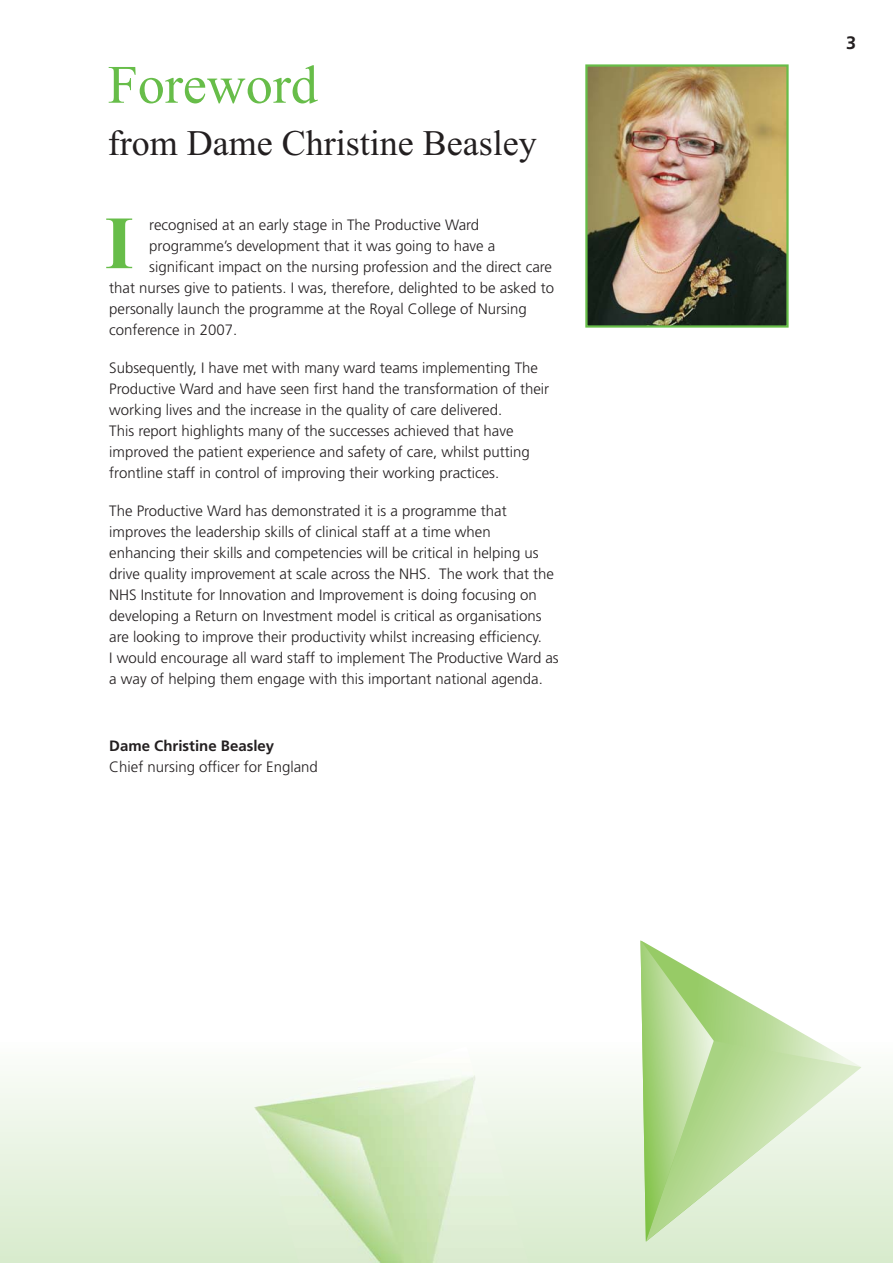
<style>
.page{position:relative;width:893px;height:1263px;background:#fff}
.page>*{position:absolute;margin:0;border:0;box-sizing:border-box;transform-origin:0 0}
.t1{font:700 75px "Times New Roman";color:#67bd49}
.t2{font:54px "Times New Roman";color:#67bd49}
.t3{font:36px "Times New Roman";color:#231f20}
.t4{font:700 18px "Frutiger";color:#231f20}
.t5{font:300 15px/21px "Frutiger";color:#231f20}
.t6{font:700 15px "Frutiger";color:#231f20}
</style>
<div class="page">
<div style="left:0;top:1042px;width:893px;height:221px;background:linear-gradient(to bottom,#fcfdfb,#d7ebcc)"></div>
<svg style="left:640px;top:940px;width:221px;height:302px"></svg>
<img style="left:254px;top:1046px;width:276px;height:217px">
<img style="left:588px;top:67px;width:198px;height:258px">
<div style="left:585px;top:64px;width:204px;height:264px;border:2px solid #67bd49"></div>
<h2 class="t2" style="left:108px;top:65px;width:211px">Foreword</h2>
<h3 class="t3" style="left:108px;top:130px;width:430px">from Dame Christine Beasley</h3>
<p class="t5" style="left:149px;top:215px;width:331px">recognised at an early stage in The Productive Ward</p>
<p class="t5" style="left:149px;top:236px;width:347px">programme’s development that it was going to have a</p>
<p class="t5" style="left:149px;top:257px;width:404px">significant impact on the nursing profession and the direct care</p>
<p class="t5" style="left:109px;top:278px;width:446px">that nurses give to patients. I was, therefore, delighted to be asked to</p>
<p class="t5" style="left:109px;top:299px;width:419px">personally launch the programme at the Royal College of Nursing</p>
<p class="t5" style="left:109px;top:320px;width:129px">conference in 2007.</p>
<p class="t5" style="left:109px;top:358px;width:441px">Subsequently, I have met with many ward teams implementing The Productive Ward and have seen first hand the transformation of their working lives and the increase in the quality of care delivered.<br>This report highlights many of the successes achieved that have improved the patient experience and safety of care, whilst putting frontline staff in control of improving their working practices.</p>
<p class="t5" style="left:109px;top:501px;width:451px">The Productive Ward has demonstrated it is a programme that improves the leadership skills of clinical staff at a time when enhancing their skills and competencies will be critical in helping us drive quality improvement at scale across the NHS. The work that the NHS Institute for Innovation and Improvement is doing focusing on developing a Return on Investment model is critical as organisations are looking to improve their productivity whilst increasing efficiency.<br>I would encourage all ward staff to implement The Productive Ward as a way of helping them engage with this important national agenda.</p>
<h1 class="t1" style="left:105px;top:198px;width:31px">I</h1>
<p class="t6" style="left:109px;top:740px;width:166px">Dame Christine Beasley</p>
<p class="t5" style="left:109px;top:758px;width:210px">Chief nursing officer for England</p>
<p class="t4" style="left:846px;top:36px;width:12px">3</p>
</div>
